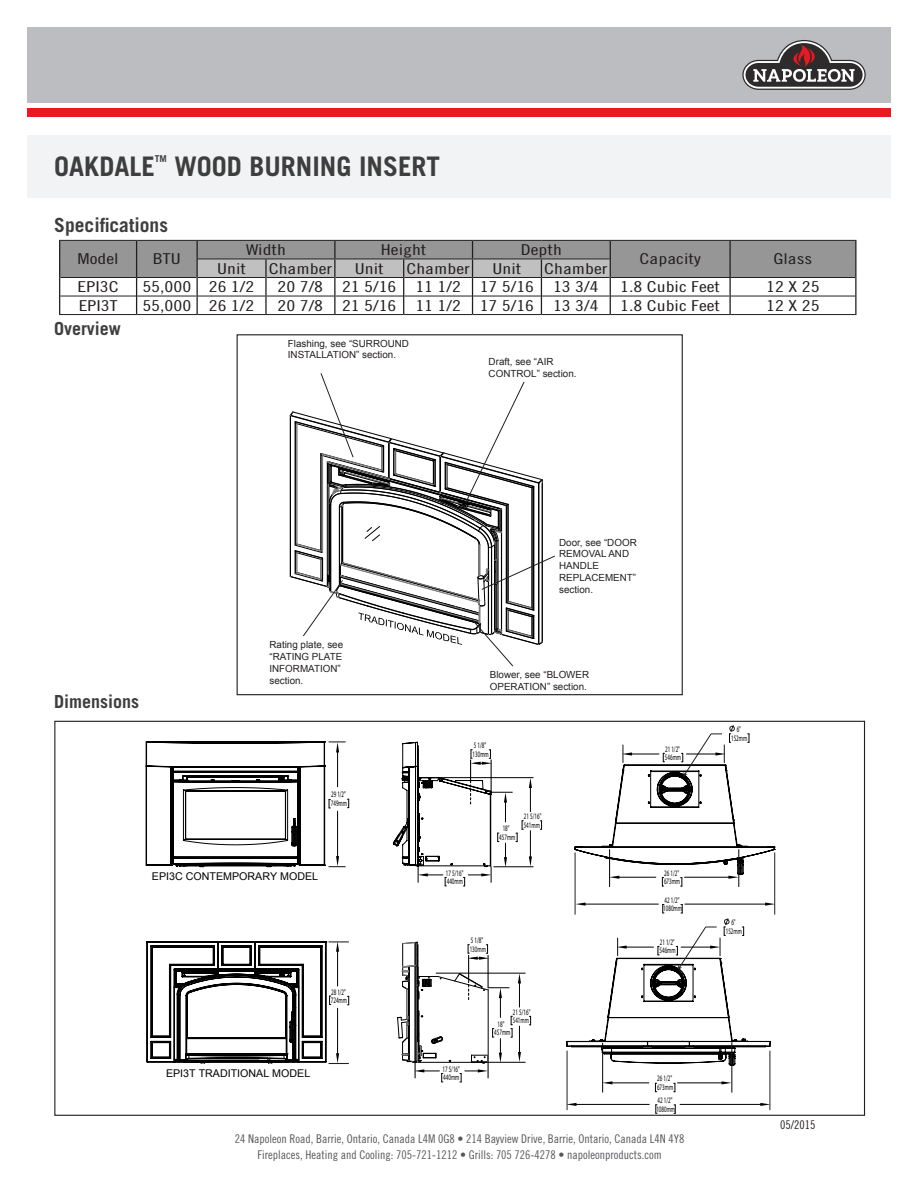
<style>
.page{position:relative;width:918px;height:1188px;background:#fff}
.page>*{position:absolute;margin:0;border:0;box-sizing:border-box;transform-origin:0 0}
.Page_Content_Tilte{font:700 27px "Trade Gothic LT Std";color:#3e3e3f}
.top_page_Fireside_ti{font:700 19.5px "Trade Gothic LT Std";color:#3e3e3f}
.t1{font:700 18px "Trade Gothic LT Std";color:#3e3e3f}
.t2{font:15px "Trade Gothic LT Std Cn 18";color:#231f20;scale:1.33 1}
.t3{font:12px/16.5px "Trade Gothic LT Std Cn 18";color:#57585a;text-align:center}
.t4{font:12px "Trade Gothic LT Std Cn 18";color:#231f20}
.t5{font:10.65px "Arial";color:#000}
.t6{font:9.75px/11.9px "Arial";color:#231f20}
.Page_Content_Tilte-2{font:700 9.45px "Trade Gothic LT Std";color:#3e3e3f}
.t7{font:8.4px/8.7px "Myriad Pro";color:#000;scale:.61 1}
</style>
<div class="page">
<div style="left:27px;top:27px;width:864px;height:76px;background:#bcbdc0"></div>
<svg style="left:742px;top:40px;width:124px;height:50px"></svg>
<div style="left:27px;top:108px;width:864px;height:9px;background:#e51b21"></div>
<div style="left:27px;top:135px;width:864px;height:63px;background:#f2f3f4"></div>
<hr style="left:575px;top:852px;width:1px;height:63px;background:#231f20">
<hr style="left:774px;top:852px;width:1px;height:63px;background:#231f20">
<hr style="left:436px;top:973px;width:89px;height:1px;background:#000">
<hr style="left:488px;top:1062px;width:37px;height:1px;background:#000">
<hr style="left:439px;top:777px;width:94px;height:1px;background:#000">
<hr style="left:494px;top:867px;width:39px;height:1px;background:#000">
<svg style="left:146px;top:741px;width:203px;height:126px"></svg>
<svg style="left:529px;top:778px;width:3px;height:34px"></svg>
<svg style="left:529px;top:831px;width:3px;height:36px"></svg>
<svg style="left:540px;top:820px;width:2px;height:10px"></svg>
<svg style="left:393px;top:742px;width:130px;height:145px"></svg>
<svg style="left:574px;top:725px;width:201px;height:162px"></svg>
<svg style="left:146px;top:941px;width:203px;height:123px"></svg>
<svg style="left:397px;top:942px;width:124px;height:141px"></svg>
<hr style="left:567px;top:1051px;width:1px;height:59px;background:#231f20">
<hr style="left:770px;top:1051px;width:1px;height:59px;background:#231f20">
<hr style="left:602px;top:1043px;width:1px;height:50px;background:#000">
<hr style="left:731px;top:1042px;width:1px;height:51px;background:#000">
<svg style="left:760px;top:1103px;width:10px;height:3px"></svg>
<hr style="left:680px;top:1104px;width:82px;height:1px;background:#000">
<svg style="left:566px;top:1103px;width:10px;height:3px"></svg>
<hr style="left:574px;top:1104px;width:75px;height:1px;background:#000">
<svg style="left:674px;top:1104px;width:2px;height:10px"></svg>
<svg style="left:655px;top:1104px;width:2px;height:10px"></svg>
<svg style="left:722px;top:1081px;width:10px;height:3px"></svg>
<hr style="left:678px;top:1082px;width:45px;height:1px;background:#000">
<svg style="left:602px;top:1081px;width:10px;height:3px"></svg>
<hr style="left:610px;top:1082px;width:39px;height:1px;background:#000">
<svg style="left:674px;top:1083px;width:2px;height:9px"></svg>
<svg style="left:566px;top:903px;width:209px;height:163px"></svg>
<hr style="left:59px;top:314px;width:78px;height:1px;background:#231f20">
<hr style="left:137px;top:314px;width:60px;height:1px;background:#231f20">
<hr style="left:197px;top:314px;width:69px;height:1px;background:#231f20">
<hr style="left:266px;top:314px;width:69px;height:1px;background:#231f20">
<hr style="left:335px;top:314px;width:69px;height:1px;background:#231f20">
<hr style="left:404px;top:314px;width:69px;height:1px;background:#231f20">
<hr style="left:473px;top:314px;width:68px;height:1px;background:#231f20">
<hr style="left:541px;top:314px;width:69px;height:1px;background:#231f20">
<hr style="left:610px;top:314px;width:120px;height:1px;background:#231f20">
<hr style="left:730px;top:314px;width:127px;height:1px;background:#231f20">
<svg style="left:59px;top:240px;width:798px;height:74px"></svg>
<svg style="left:290px;top:373px;width:265px;height:294px"></svg>
<p class="Page_Content_Tilte" style="left:54px;top:150px;width:102px">OAKDALE</p>
<p class="Page_Content_Tilte-2" style="left:155px;top:153px;width:14px">TM</p>
<p class="Page_Content_Tilte" style="left:174px;top:150px;width:267px">WOOD BURNING INSERT</p>
<p class="top_page_Fireside_ti" style="left:54px;top:213px;width:115px">Specifications</p>
<p class="t2" style="left:78px;top:250px;width:32px">Model</p>
<p class="t2" style="left:153px;top:250px;width:22px">BTU</p>
<p class="t2" style="left:246px;top:241px;width:32px">Width</p>
<p class="t2" style="left:381px;top:241px;width:36px">Height</p>
<p class="t2" style="left:521px;top:241px;width:32px">Depth</p>
<p class="t2" style="left:217px;top:259px;width:23px">Unit</p>
<p class="t2" style="left:269px;top:259px;width:49px">Chamber</p>
<p class="t2" style="left:355px;top:259px;width:23px">Unit</p>
<p class="t2" style="left:406px;top:259px;width:49px">Chamber</p>
<p class="t2" style="left:493px;top:259px;width:23px">Unit</p>
<p class="t2" style="left:544px;top:259px;width:49px">Chamber</p>
<p class="t2" style="left:640px;top:250px;width:47px">Capacity</p>
<p class="t2" style="left:774px;top:250px;width:31px">Glass</p>
<p class="t2" style="left:78px;top:278px;width:32px">EPI3C</p>
<p class="t2" style="left:142px;top:278px;width:38px">55,000</p>
<p class="t2" style="left:209px;top:278px;width:36px">26 1/2</p>
<p class="t2" style="left:278px;top:278px;width:36px">20 7/8</p>
<p class="t2" style="left:342px;top:278px;width:42px">21 5/16</p>
<p class="t2" style="left:415px;top:278px;width:36px">11 1/2</p>
<p class="t2" style="left:480px;top:278px;width:42px">17 5/16</p>
<p class="t2" style="left:553px;top:278px;width:36px">13 3/4</p>
<p class="t2" style="left:620px;top:278px;width:77px">1.8 Cubic Feet</p>
<p class="t2" style="left:766px;top:278px;width:42px">12 X 25</p>
<p class="t2" style="left:79px;top:296px;width:31px">EPI3T</p>
<p class="t2" style="left:142px;top:296px;width:38px">55,000</p>
<p class="t2" style="left:209px;top:296px;width:36px">26 1/2</p>
<p class="t2" style="left:278px;top:296px;width:36px">20 7/8</p>
<p class="t2" style="left:342px;top:296px;width:42px">21 5/16</p>
<p class="t2" style="left:415px;top:296px;width:36px">11 1/2</p>
<p class="t2" style="left:480px;top:296px;width:42px">17 5/16</p>
<p class="t2" style="left:553px;top:296px;width:36px">13 3/4</p>
<p class="t2" style="left:620px;top:296px;width:77px">1.8 Cubic Feet</p>
<p class="t2" style="left:766px;top:296px;width:42px">12 X 25</p>
<p class="t1" style="left:54px;top:317px;width:68px">Overview</p>
<p class="t6" style="left:288px;top:337px;width:123px">Flashing, see “SURROUND<br>INSTALLATION” section.</p>
<p class="t6" style="left:489px;top:356px;width:89px">Draft, see “AIR<br>CONTROL” section.</p>
<p class="t6" style="left:559px;top:536px;width:79px">Door, see “DOOR<br>REMOVAL AND<br>HANDLE<br>REPLACEMENT” section.</p>
<p class="t1" style="left:54px;top:691px;width:86px">Dimensions</p>
<p class="t6" style="left:270px;top:639px;width:75px">Rating plate, see “RATING PLATE<br>INFORMATION” section.</p>
<p class="t7" style="left:331px;top:790px;width:28px">29 1/2"<br>749mm</p>
<p class="t5" style="left:152px;top:870px;width:168px">EPI3C CONTEMPORARY MODEL</p>
<p class="t7" style="left:331px;top:987px;width:28px">28 1/2"<br>724mm</p>
<p class="t5" style="left:166px;top:1067px;width:146px">EPI3T TRADITIONAL MODEL</p>
<p class="t6" style="left:490px;top:669px;width:101px">Blower, see “BLOWER<br>OPERATION” section.</p>
<p class="t7" style="left:473px;top:741px;width:28px">5 1/8"<br>130mm</p>
<p class="t7" style="left:446px;top:868px;width:30px">17 5/16"<br>440mm</p>
<p class="t7" style="left:499px;top:824px;width:28px;text-align:center">18"<br>457mm</p>
<p class="t7" style="left:524px;top:812px;width:30px">21 5/16"<br>541mm</p>
<p class="t7" style="left:470px;top:936px;width:28px">5 1/8"<br>130mm</p>
<p class="t7" style="left:442px;top:1064px;width:30px">17 5/16"<br>440mm</p>
<p class="t7" style="left:513px;top:1007px;width:30px">21 5/16"<br>541mm</p>
<p class="t7" style="left:494px;top:1020px;width:28px;text-align:center">18"<br>457mm</p>
<p class="t7" style="left:665px;top:744px;width:28px">21 1/2"<br>546mm</p>
<p class="t7" style="left:664px;top:869px;width:28px">26 1/2"<br>673mm</p>
<p class="t7" style="left:663px;top:895px;width:32px">42 1/2"<br>1080mm</p>
<p class="t7" style="left:660px;top:937px;width:28px">21 1/2"<br>546mm</p>
<p class="t7" style="left:657px;top:1074px;width:28px">26 1/2"<br>673mm</p>
<p class="t7" style="left:656px;top:1096px;width:32px">42 1/2"<br>1080mm</p>
<p class="t3" style="left:235px;top:1130px;width:451px">24 Napoleon Road, Barrie, Ontario, Canada L4M 0G8 • 214 Bayview Drive, Barrie, Ontario, Canada L4N 4Y8<br>Fireplaces, Heating and Cooling: 705-721-1212 • Grills: 705 726-4278 • napoleonproducts.com</p>
<p class="t7" style="left:731px;top:725px;width:28px;text-align:center">6"<br>152mm</p>
<p class="t7" style="left:726px;top:918px;width:28px;text-align:center">6"<br>152mm</p>
<p class="t4" style="left:780px;top:1118px;width:37px">05/2015</p>
</div>
